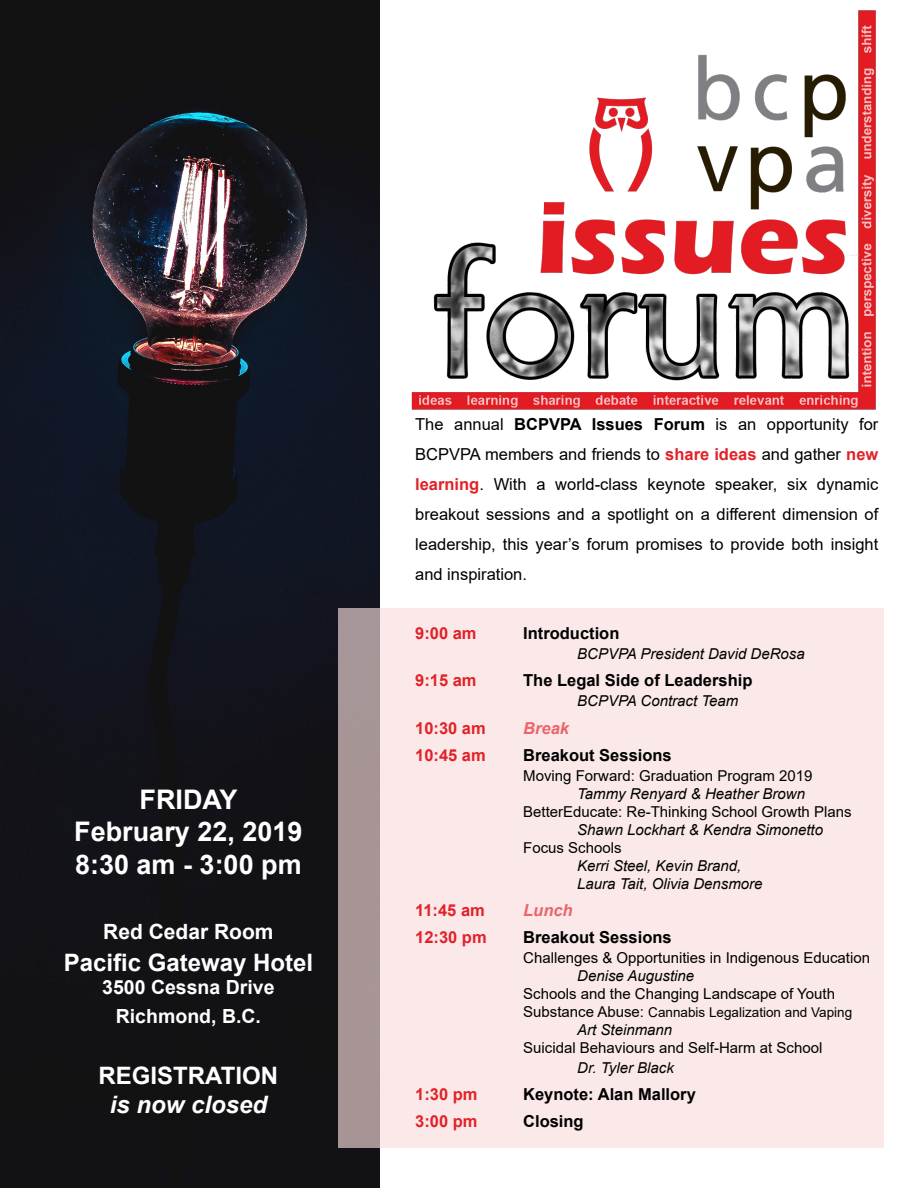
<style>
.page{position:relative;width:918px;height:1188px;background:#fff}
.page>*{position:absolute;margin:0;border:0;box-sizing:border-box;transform-origin:0 0}
.t1{font:700 27px/32.4px "Arial";color:#fff;text-align:center}
.t2{font:700 24px "Arial";color:#fff}
.t3{font:italic 700 24px "Arial";color:#fff}
.t4{font:700 21px "Arial";color:#fff}
.t5{font:700 19.5px/28.8px "Arial";color:#fff;text-align:center}
.t6{font:16.5px/30px "Arial";color:#000;text-align:justify}
.t7{font:700 16.5px "Arial";color:#000}
.t8{font:700 16.5px "Arial";color:#e12229}
.t9{font:italic 700 16.5px "Arial";color:#eb646a}
.t10{font:15px "Arial";color:#000}
.t11{font:italic 15px/18px "Arial";color:#000}
.t12{font:13.5px "Arial";color:#000}
.s1{font-weight:700}
.s2{font-weight:700;color:#e12229}
.s3{font-size:15px}
</style>
<div class="page">
<img style="left:0;top:0;width:380px;height:1188px">
<svg style="left:338px;top:608px;width:546px;height:540px;background:#f4e2e2"></svg>
<img style="left:411px;top:10px;width:465px;height:400px">
<h1 class="t1" style="left:74px;top:784px;width:230px">FRIDAY<br>February 22, 2019<br>8:30 am - 3:00 pm</h1>
<p class="t4" style="left:103px;top:916px;width:172px">Red Cedar Room</p>
<h2 class="t2" style="left:64px;top:946px;width:251px">Pacific Gateway Hotel</h2>
<p class="t5" style="left:102px;top:973px;width:174px">3500 Cessna Drive<br>Richmond, B.C.</p>
<h2 class="t2" style="left:99px;top:1059px;width:181px">REGISTRATION</h2>
<h2 class="t3" style="left:110px;top:1089px;width:159px">is now closed</h2>
<p class="t6" style="left:415px;top:409px;width:465px">The annual <span class="s1">BCPVPA Issues Forum</span> is an opportunity for BCPVPA members and friends to <span class="s2">share ideas</span> and gather <span class="s2">new learning</span>. With a world-class keynote speaker, six dynamic breakout sessions and a spotlight on a different dimension of leadership, this year’s forum promises to provide both insight and inspiration.</p>
<p class="t8" style="left:415px;top:622px;width:63px">9:00 am</p>
<p class="t7" style="left:523px;top:622px;width:98px">Introduction</p>
<p class="t11" style="left:577px;top:645px;width:229px">BCPVPA President David DeRosa</p>
<p class="t8" style="left:415px;top:669px;width:63px">9:15 am</p>
<p class="t7" style="left:523px;top:669px;width:231px">The Legal Side of Leadership</p>
<p class="t11" style="left:577px;top:692px;width:163px">BCPVPA Contract Team</p>
<p class="t8" style="left:415px;top:716px;width:72px">10:30 am</p>
<p class="t9" style="left:523px;top:717px;width:47px">Break</p>
<p class="t8" style="left:415px;top:743px;width:72px">10:45 am</p>
<p class="t7" style="left:523px;top:743px;width:150px">Breakout Sessions</p>
<p class="t10" style="left:523px;top:765px;width:291px">Moving Forward: Graduation Program 2019</p>
<p class="t11" style="left:577px;top:785px;width:229px">Tammy Renyard &amp; Heather Brown</p>
<p class="t10" style="left:523px;top:801px;width:330px">BetterEducate: Re-Thinking School Growth Plans</p>
<p class="t11" style="left:577px;top:821px;width:247px">Shawn Lockhart &amp; Kendra Simonetto</p>
<p class="t10" style="left:523px;top:837px;width:100px">Focus Schools</p>
<p class="t11" style="left:577px;top:857px;width:187px">Kerri Steel, Kevin Brand,<br>Laura Tait, Olivia Densmore</p>
<p class="t8" style="left:415px;top:898px;width:71px">11:45 am</p>
<p class="t9" style="left:523px;top:899px;width:51px">Lunch</p>
<p class="t8" style="left:415px;top:926px;width:73px">12:30 pm</p>
<p class="t7" style="left:523px;top:926px;width:150px">Breakout Sessions</p>
<p class="t10" style="left:523px;top:947px;width:348px">Challenges &amp; Opportunities in Indigenous Education</p>
<p class="t11" style="left:577px;top:967px;width:118px">Denise Augustine</p>
<p class="t10" style="left:523px;top:983px;width:313px">Schools and the Changing Landscape of Youth</p>
<p class="t12" style="left:523px;top:1003px;width:330px"><span class="s3">Substance Abuse:</span> Cannabis Legalization and Vaping</p>
<p class="t11" style="left:577px;top:1021px;width:97px">Art Steinmann</p>
<p class="t10" style="left:523px;top:1037px;width:301px">Suicidal Behaviours and Self-Harm at School</p>
<p class="t11" style="left:577px;top:1059px;width:98px">Dr. Tyler Black</p>
<p class="t8" style="left:415px;top:1083px;width:64px">1:30 pm</p>
<p class="t7" style="left:523px;top:1083px;width:174px">Keynote: Alan Mallory</p>
<p class="t8" style="left:415px;top:1110px;width:64px">3:00 pm</p>
<p class="t7" style="left:523px;top:1110px;width:62px">Closing</p>
</div>
